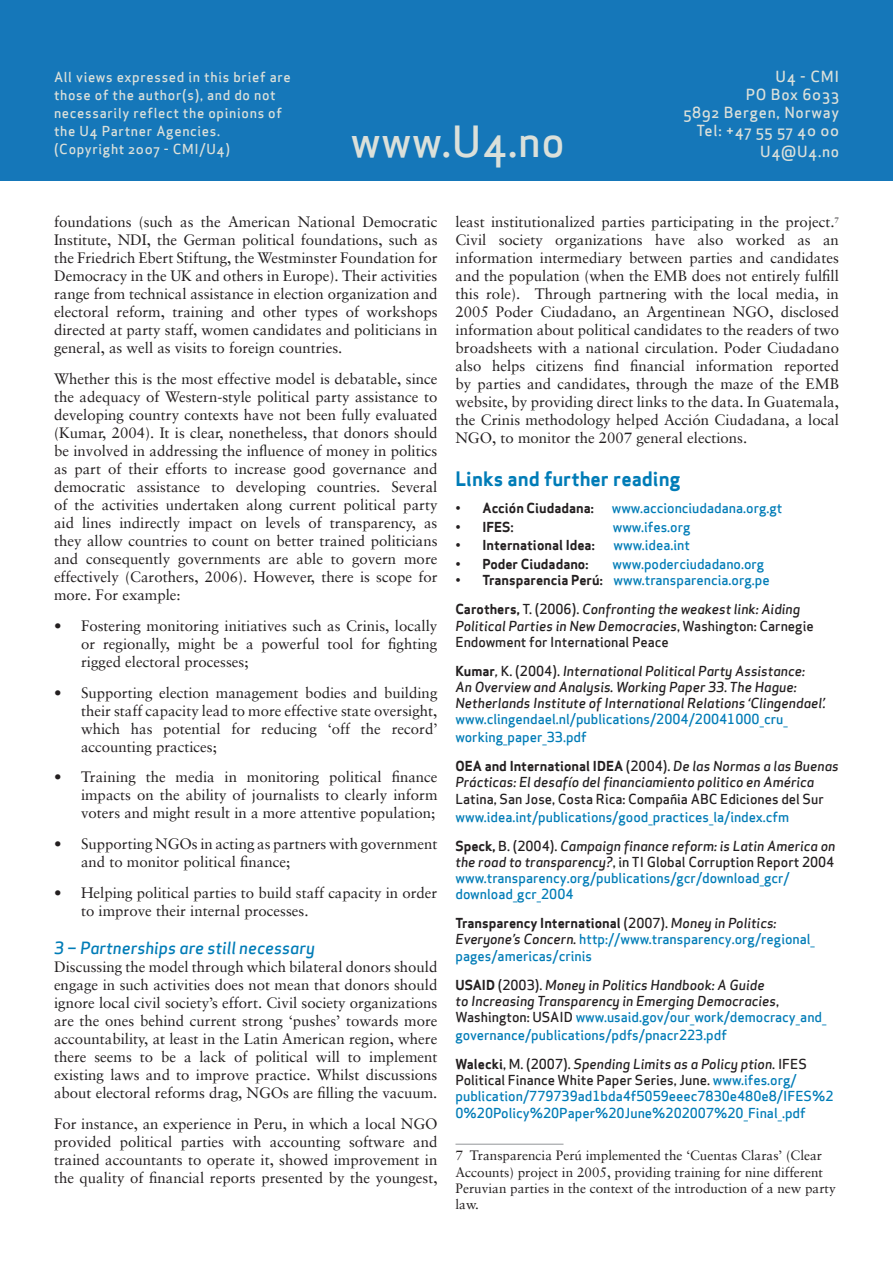
<style>
.page{position:relative;width:893px;height:1263px;background:#fff}
.page>*{position:absolute;margin:0;border:0;box-sizing:border-box;transform-origin:0 0}
.t1{font:42px "Apex Sans Medium ST";letter-spacing:.02em;color:#dbe0da}
.subhead{font:19.5px "Apex Sans Bold ST";color:#007cb7}
.Brødtekst{font:16.5px "Apex Sans Medium Italic T";color:#007cb7}
.Brødtekst-2{font:15px/18px "Sabon";color:#231f20;text-align:justify}
.Endnote_Text{font:15px/18px "Sabon";color:#231f20;text-align:justify}
.t2{font:15px/18px "Apex Sans Medium ST";letter-spacing:.05em;color:#dbe0da;text-align:right}
.Endnote_Text-2{font:13.5px/16.2px "Apex Sans Medium T";color:#007cb7}
.Endnote_Text-3{font:13.5px/16.2px "Apex Sans Medium Italic T";color:#231f20}
.Endnote_Text-4{font:13.5px/16.2px "Sabon";color:#231f20}
.t3{font:13.5px/18px "Apex Sans Medium ST";letter-spacing:.05em;color:#dbe0da}
.Endnote_Text-5{font:13.5px/18.8px "Apex Sans Bold T";color:#231f20;text-align:justify}
.s1{font-family:"Apex Sans Bold T";color:#231f20}
.s2{font-family:"Apex Sans Medium T";font-size:15px}
.s3{font-family:"Apex Sans Bold T"}
.s4{font-family:"Apex Sans Medium T"}
.s5{font-family:"Apex Sans Medium T";color:#007cb7}
.s6{color:#231f20}
.s7{font-family:"Apex Sans Medium Italic T";color:#231f20}
</style>
<div class="page">
<div style="left:0;top:0;width:893px;height:181px;background:#1577b9"></div>
<hr style="left:455px;top:1144px;width:108px;height:1px;background:#939598">
<p class="t3" style="left:54px;top:68px;width:238px">All views expressed in this brief are those of the author(s), and do not necessarily reflect the opinions of the U4 Partner Agencies. (Copyright 2007 - CMI/U4)</p>
<p class="t1" style="left:351px;top:115px;width:216px">www.U4.no</p>
<p class="t2" style="left:683px;top:67px;width:157px">U4 - CMI<br>PO Box 6033<br>5892 Bergen, Norway</p>
<p class="t2" style="left:696px;top:120px;width:144px;line-height:21px">Tel: +47 55 57 40 00<br>U4@U4.no</p>
<p class="Endnote_Text" style="left:54px;top:213px;width:385px">foundations (such as the American National Democratic Institute, NDI, the German political foundations, such as the Friedrich Ebert Stiftung, the Westminster Foundation for Democracy in the UK and others in Europe). Their activities range from technical assistance in election organization and electoral reform, training and other types of workshops directed at party staff, women candidates and politicians in general, as well as visits to foreign countries.</p>
<p class="Brødtekst-2" style="left:54px;top:370px;width:385px">Whether this is the most effective model is debatable, since the adequacy of Western-style political party assistance to developing country contexts have not been fully evaluated (Kumar, 2004). It is clear, nonetheless, that donors should be involved in addressing the influence of money in politics as part of their efforts to increase good governance and democratic assistance to developing countries. Several of the activities undertaken along current political party aid lines indirectly impact on levels of transparency, as they allow countries to count on better trained politicians and consequently governments are able to govern more effectively (Carothers, 2006). However, there is scope for more. For example:</p>
<p class="Brødtekst-2" style="left:81px;top:616px;width:358px">Fostering monitoring initiatives such as Crinis, locally or regionally, might be a powerful tool for fighting rigged electoral processes;</p>
<p class="Brødtekst-2" style="left:81px;top:683px;width:358px">Supporting election management bodies and building their staff capacity lead to more effective state oversight, which has potential for reducing ‘off the record’ accounting practices;</p>
<p class="Brødtekst-2" style="left:81px;top:768px;width:358px">Training the media in monitoring political finance impacts on the ability of journalists to clearly inform voters and might result in a more attentive population;</p>
<p class="Brødtekst-2" style="left:81px;top:835px;width:358px">Supporting NGOs in acting as partners with government and to monitor political finance;</p>
<p class="Brødtekst-2" style="left:81px;top:883px;width:358px">Helping political parties to build staff capacity in order to improve their internal processes.</p>
<p class="Brødtekst" style="left:54px;top:937px;width:262px">3 – Partnerships are still necessary</p>
<p class="Brødtekst-2" style="left:54px;top:957px;width:385px">Discussing the model through which bilateral donors should engage in such activities does not mean that donors should ignore local civil society’s effort. Civil society organizations are the ones behind current strong ‘pushes’ towards more accountability, at least in the Latin American region, where there seems to be a lack of political will to implement existing laws and to improve practice. Whilst discussions about electoral reforms drag, NGOs are filling the vacuum.</p>
<p class="Brødtekst-2" style="left:54px;top:1114px;width:385px">For instance, an experience in Peru, in which a local NGO provided political parties with accounting software and trained accountants to operate it, showed improvement in the quality of financial reports presented by the youngest,</p>
<p class="Brødtekst-2" style="left:54px;top:616px;width:9px">•</p>
<p class="Brødtekst-2" style="left:54px;top:683px;width:9px">•</p>
<p class="Brødtekst-2" style="left:54px;top:768px;width:9px">•</p>
<p class="Brødtekst-2" style="left:54px;top:835px;width:9px">•</p>
<p class="Brødtekst-2" style="left:54px;top:883px;width:9px">•</p>
<p class="Brødtekst-2" style="left:455px;top:213px;width:385px;text-align:left">least institutionalized parties participating in the project.<br>Civil society organizations have also worked as an information intermediary between parties and candidates and the population (when the EMB does not entirely fulfill this role). Through partnering with the local media, in 2005 Poder Ciudadano, an Argentinean NGO, disclosed information about political candidates to the readers of two broadsheets with a national circulation. Poder Ciudadano also helps citizens find financial information reported by parties and candidates, through the maze of the EMB website, by providing direct links to the data. In Guatemala, the Crinis methodology helped Acción Ciudadana, a local NGO, to monitor the 2007 general elections.</p>
<p class="subhead" style="left:455px;top:466px;width:226px">Links and further reading</p>
<p class="Endnote_Text-2" style="left:482px;top:500px;width:301px"><span class="s1">Acción Ciudadana:</span> www.accionciudadana.org.gt</p>
<p class="Endnote_Text-5" style="left:482px;top:517px;width:33px">IFES<span class="s2">:</span></p>
<p class="Endnote_Text-2" style="left:613px;top:518px;width:79px">www.ifes.org</p>
<p class="Endnote_Text-5" style="left:482px;top:536px;width:114px">International Idea:</p>
<p class="Endnote_Text-2" style="left:613px;top:537px;width:78px">www.idea.int</p>
<p class="Endnote_Text-5" style="left:482px;top:555px;width:107px">Poder Ciudadano:</p>
<p class="Endnote_Text-2" style="left:613px;top:556px;width:153px">www.poderciudadano.org</p>
<p class="Endnote_Text-2" style="left:482px;top:572px;width:289px"><span class="s1">Transparencia Perú:</span> www.transparencia.org.pe</p>
<p class="Endnote_Text-3" style="left:455px;top:601px;width:360px"><span class="s3">Carothers,</span> <span class="s4">T. (2006).</span> Confronting the weakest link: Aiding<br>Political Parties in New Democracies<span class="s4">, Washington: Carnegie<br>Endowment for International Peace</span></p>
<p class="Endnote_Text-3" style="left:455px;top:662px;width:372px"><span class="s3">Kumar</span>, <span class="s4">K. (2004).</span> International Political Party Assistance:<br>An Overview and Analysis. Working Paper 33. The Hague:<br>Netherlands Institute of International Relations ‘Clingendael’. <span class="s5">www.clingendael.nl/publications/2004/20041000_cru_</span></p>
<p class="Endnote_Text-2" style="left:455px;top:729px;width:133px">working_paper_33.pdf</p>
<p class="Endnote_Text-3" style="left:455px;top:758px;width:385px"><span class="s3">OEA and International IDEA</span> <span class="s4">(2004).</span> De las Normas a las Buenas<br>Prácticas: El desafío del financiamiento politico en América<br><span class="s4">Latina, San Jose, Costa Rica: Compañia ABC Ediciones del Sur</span></p>
<p class="Endnote_Text-2" style="left:455px;top:808px;width:335px">www.idea.int/publications/good_practices_la/index.cfm</p>
<p class="Endnote_Text-2" style="left:455px;top:837px;width:382px"><span class="s1">Speck,</span> <span class="s6">B. (2004).</span> <span class="s7">Campaign finance reform: is Latin America on the road to transparency?</span><span class="s6">, in TI Global Corruption Report 2004 </span>www.transparency.org/publications/gcr/download_gcr/ download_gcr_2004</p>
<p class="Endnote_Text-2" style="left:455px;top:915px;width:361px"><span class="s1">Transparency International</span> <span class="s6">(2007).</span> <span class="s7">Money in Politics:<br>Everyone’s Concern.</span> http://www.transparency.org/regional_ pages/americas/crinis</p>
<p class="Endnote_Text-3" style="left:455px;top:976px;width:372px"><span class="s3">USAID</span> <span class="s4">(2003).</span> Money in Politics Handbook: A Guide<br>to Increasing Transparency in Emerging Democracies<span class="s4">,<br>Washington: USAID</span> <span class="s5">www.usaid.gov/our_work/democracy_and_</span></p>
<p class="Endnote_Text-2" style="left:455px;top:1027px;width:273px">governance/publications/pdfs/pnacr223.pdf</p>
<p class="Endnote_Text-2" style="left:455px;top:1056px;width:379px"><span class="s1">Walecki</span><span class="s6">, M. (2007).</span> <span class="s7">Spending Limits as a Policy ption</span><span class="s6">. IFES Political Finance White Paper Series, June.</span> www.ifes.org/ publication/779739ad1bda4f5059eeec7830e480e8/IFES%2<br>0%20Policy%20Paper%20June%202007%20_Final_.pdf</p>
<p class="Endnote_Text-4" style="left:455px;top:1147px;width:382px;text-indent:14px">Transparencia Perú implemented the ‘Cuentas Claras’ (Clear Accounts) project in 2005, providing training for nine different Peruvian parties in the context of the introduction of a new party law.</p>
<p class="Endnote_Text-5" style="left:455px;top:498px;width:7px">• • • •</p>
<p class="Endnote_Text-5" style="left:455px;top:571px;width:7px">•</p>
</div>
